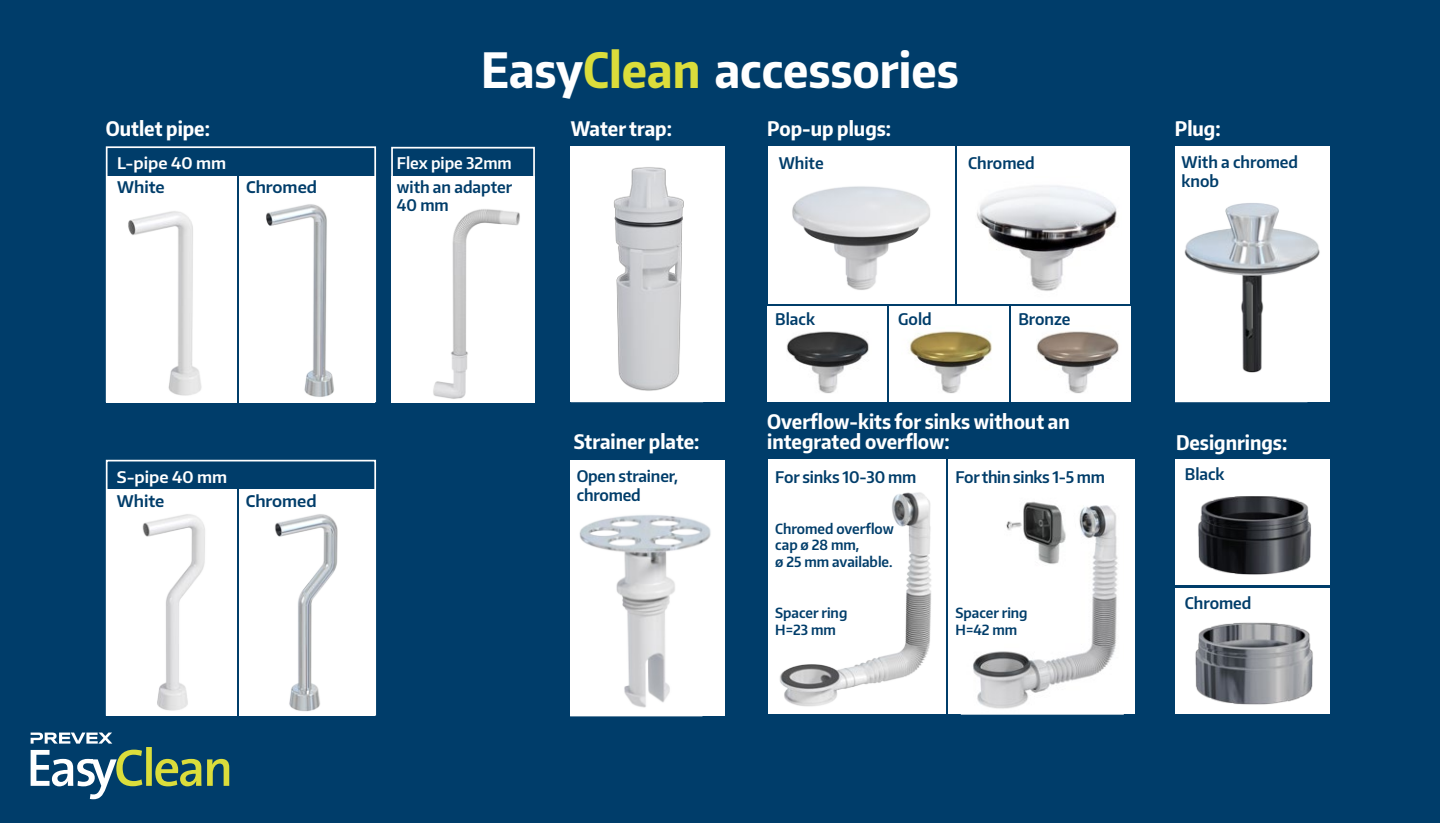
<style>
.page{position:relative;width:1440px;height:823px;background:#fff}
.page>*{position:absolute;margin:0;border:0;box-sizing:border-box;transform-origin:0 0}
.t1{font:700 48.6px "Encode Sans Condensed";color:#fff}
.t2{font:700 20px/20.6px "Encode Sans Condensed";color:#fff}
.t3{font:600 16px/19.2px "Encode Sans Narrow";color:#003d6a}
.t4{font:600 16px "Encode Sans Normal";color:#003d6a}
.t5{font:600 16px "Encode Sans Normal";color:#fff}
.t6{font:600 16px "Encode Sans Narrow";letter-spacing:-.02em;color:#003d6a}
.t7{font:600 16px "Encode Sans Narrow";color:#fff}
.t8{font:600 14px/16.8px "Encode Sans Narrow";color:#003d6a}
.s1{color:#dbdd3b}
</style>
<div class="page">
<div style="left:0;top:0;width:1440px;height:822px;background:#003d6a"></div>
<svg style="left:31px;top:732px;width:198px;height:66px"></svg>
<div style="left:391px;top:147px;width:144px;height:255px;border:2px solid #fff"></div>
<div style="left:392px;top:176px;width:143px;height:226px;background:#fff"></div>
<img style="left:433px;top:209px;width:87px;height:190px">
<div style="left:571px;top:146px;width:154px;height:256px;background:#fff"></div>
<img style="left:613px;top:167px;width:71px;height:224px">
<div style="left:1176px;top:458px;width:154px;height:126px;background:#fff"></div>
<img style="left:1198px;top:496px;width:113px;height:79px">
<div style="left:1175px;top:588px;width:155px;height:125px;background:#fff"></div>
<img style="left:1195px;top:622px;width:118px;height:83px">
<div style="left:768px;top:146px;width:187px;height:157px;background:#fff"></div>
<img style="left:792px;top:186px;width:138px;height:104px">
<div style="left:768px;top:305px;width:119px;height:96px;background:#fff"></div>
<img style="left:787px;top:331px;width:82px;height:63px">
<div style="left:889px;top:305px;width:119px;height:96px;background:#fff"></div>
<img style="left:909px;top:331px;width:83px;height:63px">
<div style="left:1011px;top:305px;width:119px;height:96px;background:#fff"></div>
<img style="left:1037px;top:331px;width:82px;height:63px">
<div style="left:957px;top:146px;width:173px;height:157px;background:#fff"></div>
<img style="left:977px;top:185px;width:140px;height:106px">
<div style="left:768px;top:459px;width:178px;height:254px;background:#fff"></div>
<img style="left:779px;top:492px;width:152px;height:215px">
<div style="left:948px;top:459px;width:187px;height:254px;background:#fff"></div>
<img style="left:961px;top:501px;width:163px;height:213px">
<div style="left:570px;top:460px;width:155px;height:256px;background:#fff"></div>
<img style="left:579px;top:515px;width:132px;height:193px">
<div style="left:1175px;top:146px;width:154px;height:256px;background:#fff"></div>
<img style="left:1184px;top:203px;width:136px;height:170px">
<svg style="left:105px;top:146px;width:272px;height:257px;background:#d3dde4"></svg>
<svg style="left:105px;top:459px;width:272px;height:257px"></svg>
<img style="left:106px;top:507px;width:132px;height:206px">
<img style="left:241px;top:507px;width:135px;height:207px">
<h1 class="t1" style="left:481px;top:38px;width:479px">Easy<span class="s1">Clean</span> accessories</h1>
<p class="t2" style="left:106px;top:118px;width:106px">Outlet pipe:</p>
<p class="t5" style="left:117px;top:152px;width:110px">L-pipe 40 mm</p>
<p class="t4" style="left:117px;top:176px;width:49px">White</p>
<p class="t4" style="left:246px;top:176px;width:72px">Chromed</p>
<p class="t7" style="left:397px;top:152px;width:116px">Flex pipe 32mm</p>
<p class="t3" style="left:397px;top:177px;width:117px;line-height:18px">with an adapter<br>40 mm</p>
<p class="t2" style="left:571px;top:118px;width:103px">Water trap:</p>
<p class="t2" style="left:767px;top:118px;width:125px">Pop-up plugs:</p>
<p class="t3" style="left:779px;top:153px;width:46px">White</p>
<p class="t3" style="left:968px;top:153px;width:68px">Chromed</p>
<p class="t2" style="left:1175px;top:118px;width:47px">Plug:</p>
<p class="t3" style="left:1182px;top:152px;width:118px">With a chromed knob</p>
<p class="t3" style="left:775px;top:309px;width:41px">Black</p>
<p class="t3" style="left:898px;top:309px;width:35px">Gold</p>
<p class="t3" style="left:1018px;top:309px;width:54px">Bronze</p>
<p class="t2" style="left:574px;top:430px;width:127px">Strainer plate:</p>
<p class="t2" style="left:767px;top:410px;width:304px">Overflow-kits for sinks without an integrated overflow:</p>
<p class="t2" style="left:1176px;top:431px;width:113px">Designrings:</p>
<p class="t5" style="left:117px;top:466px;width:112px">S-pipe 40 mm</p>
<p class="t4" style="left:117px;top:490px;width:49px">White</p>
<p class="t4" style="left:246px;top:490px;width:72px">Chromed</p>
<p class="t3" style="left:577px;top:466px;width:103px">Open strainer, chromed</p>
<p class="t3" style="left:775px;top:467px;width:143px">For sinks 10-30 mm</p>
<p class="t8" style="left:775px;top:519px;width:120px">Chromed overflow cap ø 28 mm,<br>ø 25 mm available.</p>
<p class="t8" style="left:775px;top:603px;width:74px">Spacer ring<br>H=23 mm</p>
<p class="t6" style="left:956px;top:466px;width:151px">For thin sinks 1-5 mm</p>
<p class="t8" style="left:956px;top:603px;width:74px">Spacer ring<br>H=42 mm</p>
<p class="t3" style="left:1185px;top:464px;width:41px">Black</p>
<p class="t3" style="left:1185px;top:592px;width:68px">Chromed</p>
</div>
